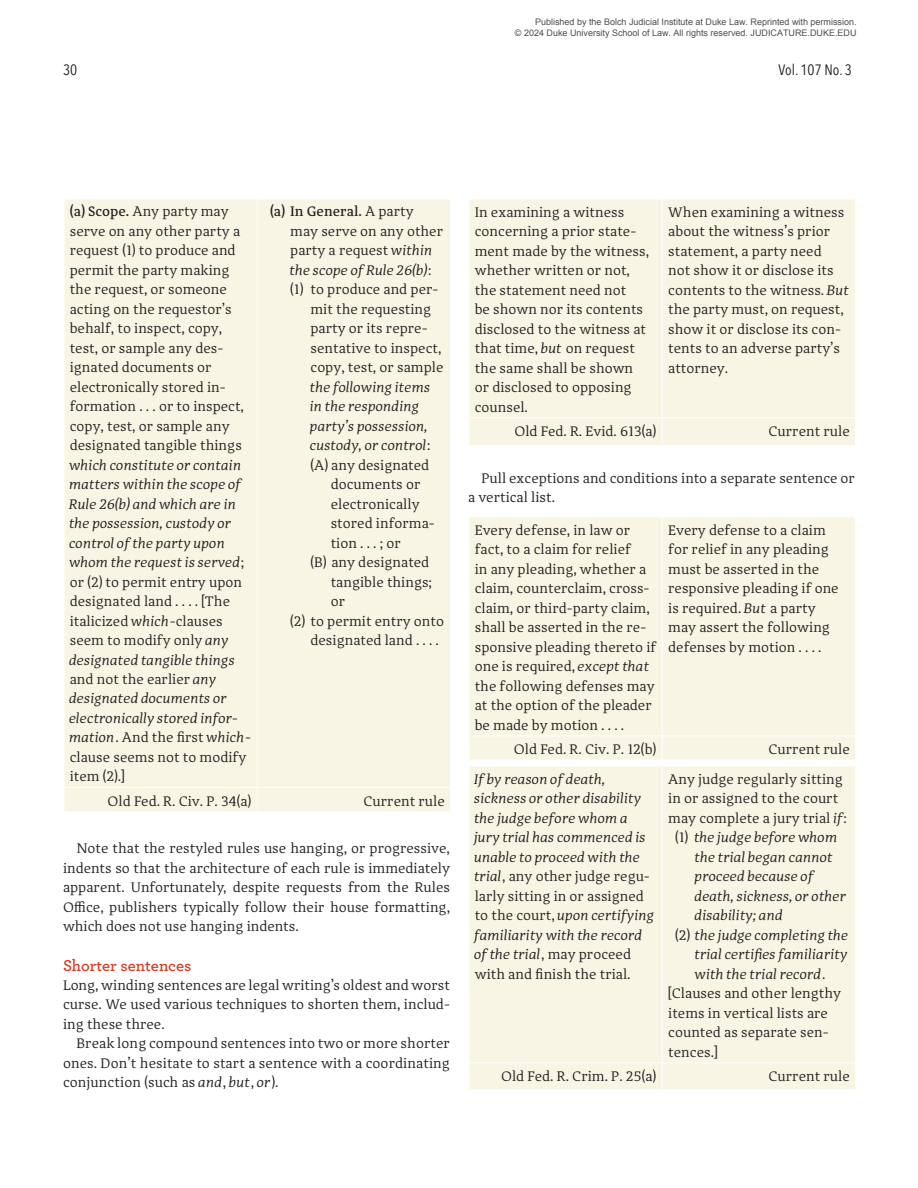
<style>
.page{position:relative;width:918px;height:1188px;background:#fff}
.page>*{position:absolute;margin:0;border:0;box-sizing:border-box;transform-origin:0 0}
.Subhead_3{font:600 16.5px "Archer";color:#d43a21}
.t1{font:15px "Avenir Next Condensed";color:#231f20}
.Table_Text{font:14.25px/19.5px "Adagio Serif";color:#231f20}
.Feature_Text_P2{font:14.25px/19.5px "Adagio Serif";color:#231f20;text-align:justify}
.Table_Text-2{font:italic 14.25px/19.5px "Adagio Serif";color:#231f20}
.Table_Text_bullet_2{font:14.25px/19.5px "Adagio Serif";color:#231f20}
.Table_Text_bullet{font:italic 14.25px/19.5px "Adagio Serif";color:#231f20}
.Feature_Text_P1{font:14.25px/19.5px "Adagio Serif";color:#231f20;text-align:justify}
.Table_Text_bullet_3{font:14.25px/19.5px "Adagio Serif";color:#231f20}
.Table_Text_bullet-2{font:14.25px/19.5px "Adagio Serif";color:#231f20}
.t2{font:9px/10.8px "Arial";color:rgb(0 0 0/.7);text-align:right}
.s1{font-weight:500}
.s2{font-style:italic}
.s3{font-style:normal}
</style>
<div class="page">
<div style="left:64px;top:200px;width:386px;height:611px;background:#f9f5e4"></div>
<hr style="left:257px;top:199px;width:1px;height:588px;background:#fff">
<hr style="left:64px;top:787px;width:193px;height:1px;background:#fff">
<hr style="left:257px;top:787px;width:193px;height:1px;background:#fff">
<svg style="left:257px;top:788px;width:1px;height:23px"></svg>
<div style="left:470px;top:200px;width:385px;height:245px;background:#f9f5e4"></div>
<hr style="left:662px;top:199px;width:1px;height:219px;background:#fff">
<hr style="left:470px;top:418px;width:192px;height:1px;background:#fff">
<hr style="left:662px;top:418px;width:193px;height:1px;background:#fff">
<svg style="left:662px;top:419px;width:1px;height:26px"></svg>
<div style="left:470px;top:518px;width:385px;height:242px;background:#f9f5e4"></div>
<hr style="left:662px;top:517px;width:1px;height:219px;background:#fff">
<hr style="left:470px;top:736px;width:192px;height:1px;background:#fff">
<hr style="left:662px;top:736px;width:193px;height:1px;background:#fff">
<svg style="left:662px;top:737px;width:1px;height:23px"></svg>
<div style="left:470px;top:766px;width:385px;height:323px;background:#f9f5e4"></div>
<hr style="left:662px;top:766px;width:1px;height:296px;background:#fff">
<hr style="left:470px;top:1062px;width:192px;height:1px;background:#fff">
<hr style="left:662px;top:1062px;width:193px;height:1px;background:#fff">
<svg style="left:662px;top:1063px;width:1px;height:26px"></svg>
<p class="t2" style="left:515px;top:17px;width:343px">Published by the Bolch Judicial Institute at Duke Law. Reprinted with permission.<br>© 2024 Duke University School of Law. All rights reserved. JUDICATURE.DUKE.EDU</p>
<p class="t1" style="left:63px;top:57px;width:16px">30</p>
<p class="t1" style="left:779px;top:57px;width:75px">Vol. 107 No. 3</p>
<p class="Table_Text" style="left:70px;top:202px;width:183px"><span class="s1">(a) Scope.</span> Any party may serve on any other party a request (1) to produce and permit the party making the request, or someone acting on the requestor’s behalf, to inspect, copy, test, or sample any des&shy;ignated documents or electronically stored in&shy;formation . . . or to inspect, copy, test, or sample any designated tangible things <span class="s2">which constitute or contain matters within the scope of<br>Rule 26(b) and which are in the possession, custody or control of the party upon whom the request is served</span>; or (2) to permit entry upon designated land . . . . [The italicized <span class="s2">which</span>-clauses seem to modify only <span class="s2">any designated tangible things </span>and not the earlier <span class="s2">any designated documents or electronically stored infor&shy;mation</span>. And the first <span class="s2">which&shy;</span>clause seems not to modify item (2).]</p>
<p class="Table_Text_bullet-2" style="left:290px;top:202px;width:154px;text-indent:-20px"><span class="s1">(a) In General.</span> A party may serve on any other party a request <span class="s2">within the scope of Rule 26(b)</span>:</p>
<p class="Table_Text_bullet_2" style="left:310px;top:280px;width:134px;text-indent:-20px">(1) to produce and per&shy;mit the requesting party or its repre&shy;sentative to inspect, copy, test, or sample <span class="s2">the following items in the responding party’s possession, custody, or control</span>:</p>
<p class="Table_Text_bullet_3" style="left:331px;top:455px;width:106px;text-indent:-20px">(A) any designated documents or electronically stored informa&shy;tion . . . ; or</p>
<p class="Table_Text_bullet_3" style="left:331px;top:553px;width:103px;text-indent:-20px">(B) any designated tangible things; or</p>
<p class="Table_Text_bullet_2" style="left:310px;top:611px;width:135px;text-indent:-20px">(2) to permit entry onto designated land . . . .</p>
<p class="Table_Text" style="left:108px;top:791px;width:145px">Old Fed. R. Civ. P. 34(a)</p>
<p class="Table_Text" style="left:363px;top:791px;width:83px">Current rule</p>
<p class="Feature_Text_P2" style="left:63px;top:839px;width:389px;text-indent:13px">Note that the restyled rules use hanging, or progressive, indents so that the architecture of each rule is immediately apparent. Unfortunately, despite requests from the Rules Office, publishers typically follow their house formatting, which does not use hanging indents.</p>
<p class="Subhead_3" style="left:63px;top:953px;width:130px">Shorter sentences</p>
<p class="Feature_Text_P1" style="left:63px;top:976px;width:389px">Long, winding sentences are legal writing’s oldest and worst curse. We used various techniques to shorten them, includ&shy;ing these three.</p>
<p class="Feature_Text_P2" style="left:63px;top:1034px;width:389px;text-indent:13px">Break long compound sentences into two or more shorter ones. Don’t hesitate to start a sentence with a coordinating conjunction (such as <span class="s2">and</span>, <span class="s2">but</span>, <span class="s2">or</span>).</p>
<p class="Table_Text" style="left:475px;top:203px;width:176px">In examining a witness concerning a prior state&shy;ment made by the witness, whether written or not, the statement need not<br>be shown nor its contents disclosed to the witness at that time, <span class="s2">but</span> on request the same shall be shown or disclosed to opposing counsel.</p>
<p class="Table_Text" style="left:668px;top:202px;width:183px">When examining a witness about the witness’s prior statement, a party need<br>not show it or disclose its contents to the witness. <span class="s2">But </span>the party must, on request, show it or disclose its con&shy;tents to an adverse party’s attorney.</p>
<p class="Table_Text" style="left:514px;top:422px;width:143px">Old Fed. R. Evid. 613(a)</p>
<p class="Table_Text" style="left:768px;top:422px;width:83px">Current rule</p>
<p class="Feature_Text_P2" style="left:468px;top:469px;width:388px;text-indent:13px">Pull exceptions and conditions into a separate sentence or a vertical list.</p>
<p class="Table_Text" style="left:475px;top:521px;width:183px">Every defense, in law or fact, to a claim for relief<br>in any pleading, whether a claim, counterclaim, cross&shy;claim, or third-party claim, shall be asserted in the re&shy;sponsive pleading thereto if one is required, <span class="s2">except that </span>the following defenses may at the option of the pleader be made by motion . . . .</p>
<p class="Table_Text" style="left:668px;top:520px;width:172px">Every defense to a claim for relief in any pleading must be asserted in the responsive pleading if one is required. <span class="s2">But</span> a party may assert the following defenses by motion . . . .</p>
<p class="Table_Text" style="left:514px;top:740px;width:144px">Old Fed. R. Civ. P. 12(b)</p>
<p class="Table_Text" style="left:768px;top:740px;width:83px">Current rule</p>
<p class="Table_Text-2" style="left:475px;top:769px;width:182px">If by reason of death, sickness or other disability the judge before whom a jury trial has commenced is unable to proceed with the trial<span class="s3">, any other judge regu&shy;larly sitting in or assigned to the court,</span> upon certifying familiarity with the record of the trial<span class="s3">, may proceed with and finish the trial.</span></p>
<p class="Table_Text" style="left:668px;top:769px;width:180px">Any judge regularly sitting in or assigned to the court may complete a jury trial <span class="s2">if</span>:</p>
<p class="Table_Text_bullet" style="left:695px;top:828px;width:153px;text-indent:-20px"><span class="s3">(1)</span> the judge before whom the trial began cannot proceed because of death, sickness, or other disability; and</p>
<p class="Table_Text_bullet" style="left:695px;top:925px;width:155px;text-align:justify;text-indent:-20px"><span class="s3">(2)</span> the judge completing the trial certifies familiarity with the trial record<span class="s3">.</span></p>
<p class="Table_Text" style="left:668px;top:984px;width:174px">[Clauses and other lengthy items in vertical lists are counted as separate sen&shy;tences.]</p>
<p class="Table_Text" style="left:501px;top:1066px;width:157px">Old Fed. R. Crim. P. 25(a)</p>
<p class="Table_Text" style="left:768px;top:1066px;width:83px">Current rule</p>
</div>
